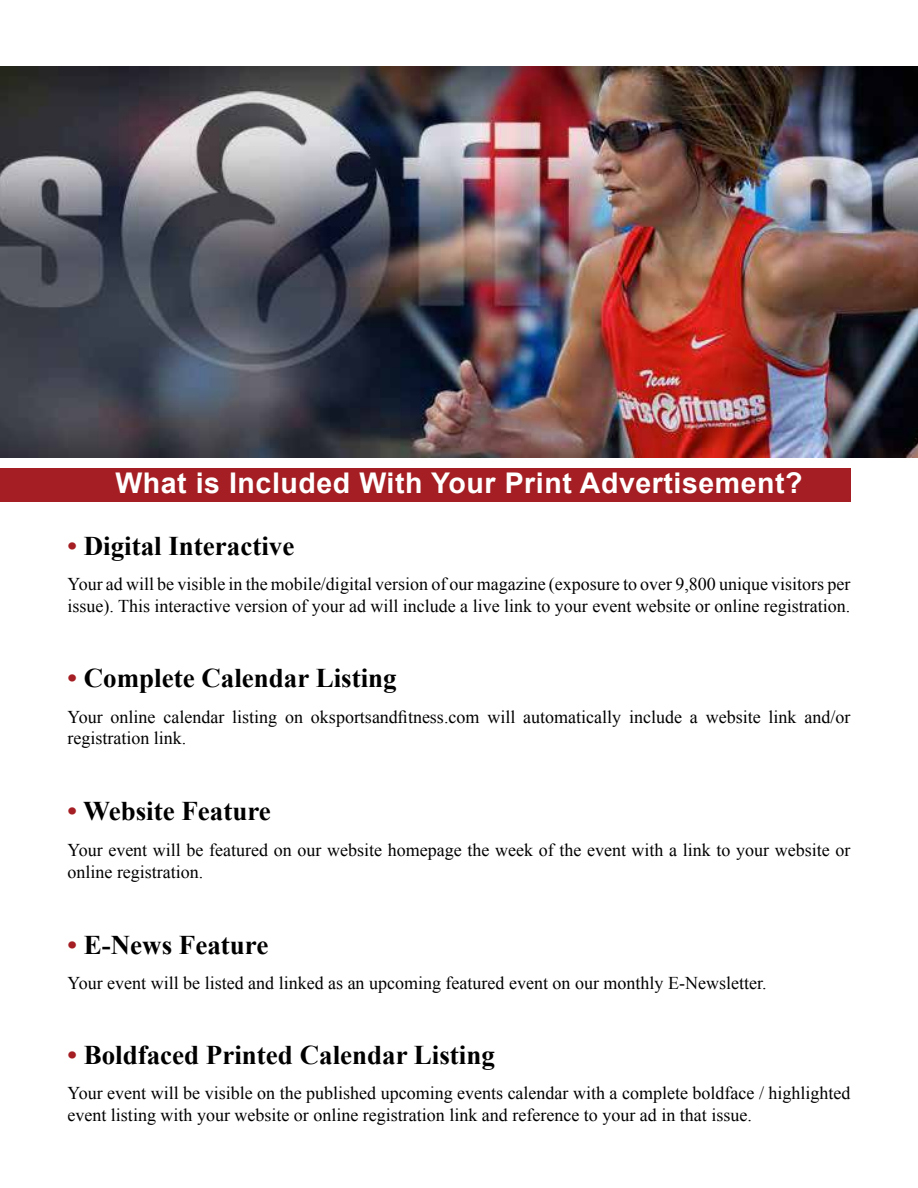
<style>
.page{position:relative;width:918px;height:1188px;background:#fff}
.page>*{position:absolute;margin:0;border:0;box-sizing:border-box;transform-origin:0 0}
.t1{font:700 28.5px "Arial";letter-spacing:.02em;color:#fff}
.t2{font:700 27px "Times New Roman";color:#000}
.t3{font:18px/21.6px "Times New Roman";color:#000}
.s1{color:#a41e23}
</style>
<div class="page">
<div style="left:0;top:468px;width:850px;height:34px;background:#a41e23"></div>
<img style="left:0;top:66px;width:918px;height:392px">
<h1 class="t1" style="left:115px;top:464px;width:689px">What is Included With Your Print Advertisement?</h1>
<h2 class="t2" style="left:68px;top:527px;width:228px"><span class="s1">•</span> Digital Interactive</h2>
<p class="t3" style="left:68px;top:573px;width:784px">Your ad will be visible in the mobile/digital version of our magazine (exposure to over 9,800 unique visitors per issue). This interactive version of your ad will include a live link to your event website or online registration.</p>
<h2 class="t2" style="left:68px;top:660px;width:331px"><span class="s1">•</span> Complete Calendar Listing</h2>
<p class="t3" style="left:68px;top:705px;width:785px">Your online calendar listing on oksportsandfitness.com will automatically include a website link and/or registration link.</p>
<h2 class="t2" style="left:68px;top:792px;width:205px"><span class="s1">•</span> Website Feature</h2>
<p class="t3" style="left:68px;top:839px;width:785px">Your event will be featured on our website homepage the week of the event with a link to your website or online registration.</p>
<h2 class="t2" style="left:68px;top:926px;width:202px"><span class="s1">•</span> E-News Feature</h2>
<p class="t3" style="left:68px;top:972px;width:701px">Your event will be listed and linked as an upcoming featured event on our monthly E-Newsletter.</p>
<h2 class="t2" style="left:68px;top:1037px;width:429px"><span class="s1">•</span> Boldfaced Printed Calendar Listing</h2>
<p class="t3" style="left:68px;top:1082px;width:785px">Your event will be visible on the published upcoming events calendar with a complete boldface / highlighted event listing with your website or online registration link and reference to your ad in that issue.</p>
</div>
